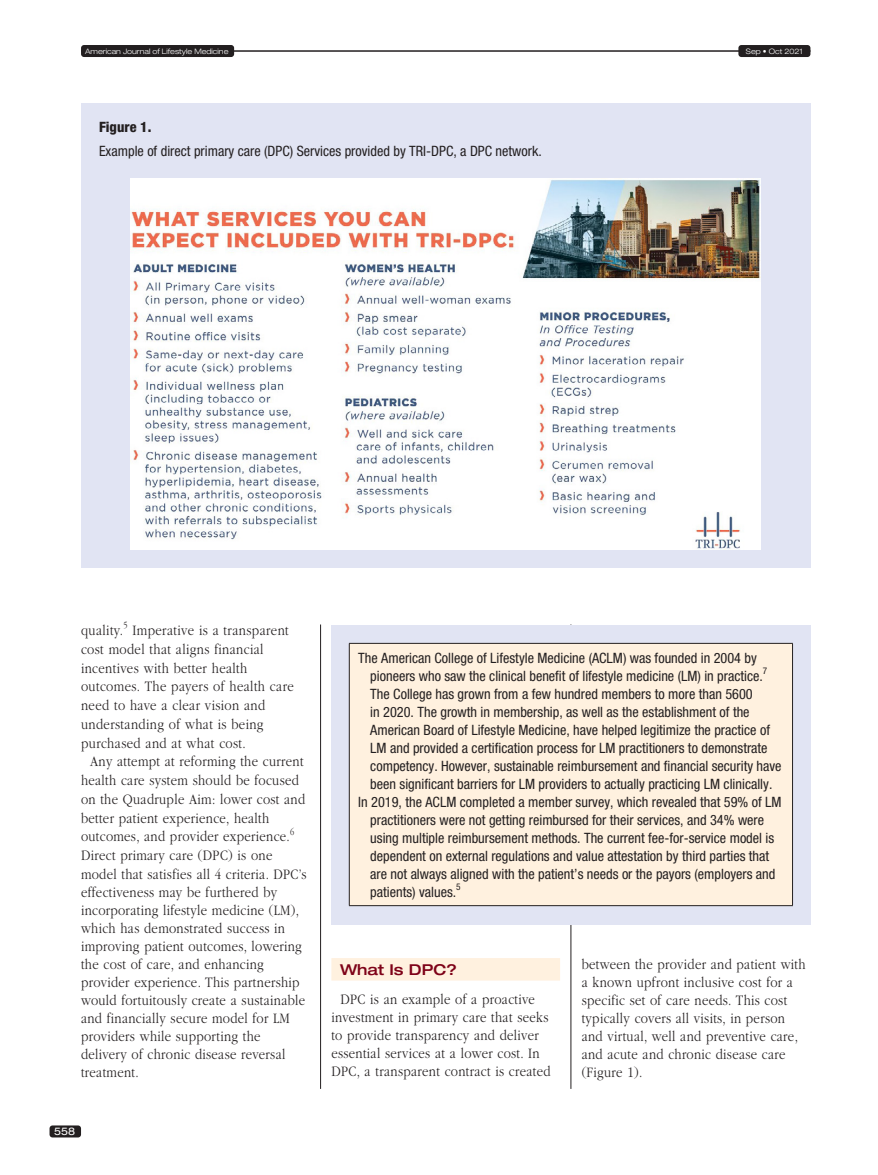
<style>
.page{position:relative;width:878px;height:1175px;background:#fff}
.page>*{position:absolute;margin:0;border:0;box-sizing:border-box;transform-origin:0 0}
.t1{font:300 15px/18px "ITC Garamond Std";letter-spacing:.025em;color:#231f20;scale:.85 1}
.t2{font:500 expanded 15px "Helvetica Neue LT Std";color:#7e0218}
.t3{font:condensed 14.25px "Helvetica Neue LT Std";color:#231f20}
.t4{font:800 condensed 14.25px "Helvetica Neue LT Std";color:#231f20}
.t5{font:expanded 10.5px "Helvetica Neue LT Std";color:#fff}
.t6{font:300 9.75px "ITC Garamond Std";color:#231f20;scale:.85 1}
.t7{font:300 expanded 7.5px "Helvetica Neue LT Std";color:#fff}
</style>
<div class="page">
<div style="left:50px;top:1125px;width:31px;height:12px;background:#231f20;border-radius:3px"></div>
<hr style="left:81px;top:50px;width:729px;height:2px;background:#231f20">
<div style="left:81px;top:45px;width:153px;height:12px;background:#231f20;border-radius:3px"></div>
<div style="left:738px;top:45px;width:72px;height:12px;background:#231f20;border-radius:3px"></div>
<hr style="left:570px;top:624px;width:1px;height:464px;background:#231f20">
<hr style="left:320px;top:624px;width:1px;height:464px;background:#231f20">
<div style="left:331px;top:958px;width:229px;height:22px;background:#fff1df"></div>
<div style="left:81px;top:104px;width:729px;height:464px;background:#e1e4f3"></div>
<img style="left:130px;top:178px;width:630px;height:372px">
<div style="left:331px;top:625px;width:479px;height:299px;background:#e1e4f3"></div>
<div style="left:349px;top:643px;width:443px;height:262px;background:#fff1df"></div>
<hr style="left:349px;top:643px;width:443px;height:1px;background:#231f20">
<hr style="left:349px;top:643px;width:1px;height:262px;background:#231f20">
<hr style="left:792px;top:643px;width:1px;height:262px;background:#231f20">
<hr style="left:349px;top:905px;width:443px;height:1px;background:#231f20">
<p class="t7" style="left:746px;top:47px;width:58px">Sep • Oct 2021</p>
<p class="t7" style="left:86px;top:47px;width:145px">American Journal of Lifestyle Medicine</p>
<p class="t7" style="left:742px;top:47px;width:65px">Mon • Mon XXXX</p>
<p class="t4" style="left:99px;top:118px;width:54px">Figure 1.</p>
<p class="t3" style="left:99px;top:143px;width:444px">Example of direct primary care (DPC) Services provided by TRI-DPC, a DPC network.</p>
<p class="t1" style="left:81px;top:621px;width:51px">quality.</p>
<p class="t6" style="left:124px;top:620px;width:6px">5</p>
<p class="t1" style="left:81px;top:621px;width:252px;line-height:18.8px;text-indent:51px">Imperative is a transparent cost model that aligns financial incentives with better health outcomes. The payers of health care need to have a clear vision and understanding of what is being purchased and at what cost.</p>
<p class="t1" style="left:81px;top:752px;width:265px;line-height:18.8px;text-indent:9px">Any attempt at reforming the current health care system should be focused on the Quadruple Aim: lower cost and better patient experience, health outcomes, and provider experience.</p>
<p class="t6" style="left:290px;top:826px;width:6px">6</p>
<p class="t1" style="left:81px;top:846px;width:267px">Direct primary care (DPC) is one model that satisfies all 4 criteria. DPC’s effectiveness may be furthered by incorporating lifestyle medicine (LM), which has demonstrated success in improving patient outcomes, lowering the cost of care, and enhancing provider experience. This partnership would fortuitously create a sustainable and financially secure model for LM providers while supporting the delivery of chronic disease reversal treatment.</p>
<p class="t5" style="left:54px;top:1125px;width:23px">558</p>
<p class="t5" style="left:56px;top:1125px;width:9px">2</p>
<p class="t3" style="left:358px;top:649px;width:400px">The American College of Lifestyle Medicine (ACLM) was founded in 2004 by</p>
<p class="t3" style="left:370px;top:667px;width:398px">pioneers who saw the clinical benefit of lifestyle medicine (LM) in practice.<sup>7</sup></p>
<p class="t3" style="left:370px;top:685px;width:384px">The College has grown from a few hundred members to more than 5600</p>
<p class="t3" style="left:370px;top:703px;width:381px">in 2020. The growth in membership, as well as the establishment of the</p>
<p class="t3" style="left:370px;top:721px;width:401px">American Board of Lifestyle Medicine, have helped legitimize the practice of</p>
<p class="t3" style="left:370px;top:739px;width:399px">LM and provided a certification process for LM practitioners to demonstrate</p>
<p class="t3" style="left:370px;top:757px;width:413px">competency. However, sustainable reimbursement and financial security have</p>
<p class="t3" style="left:370px;top:775px;width:403px">been significant barriers for LM providers to actually practicing LM clinically.</p>
<p class="t3" style="left:358px;top:793px;width:425px">In 2019, the ACLM completed a member survey, which revealed that 59% of LM</p>
<p class="t3" style="left:370px;top:811px;width:395px">practitioners were not getting reimbursed for their services, and 34% were</p>
<p class="t3" style="left:370px;top:829px;width:405px">using multiple reimbursement methods. The current fee-for-service model is</p>
<p class="t3" style="left:370px;top:847px;width:400px">dependent on external regulations and value attestation by third parties that</p>
<p class="t3" style="left:370px;top:865px;width:406px">are not always aligned with the patient’s needs or the payors (employers and</p>
<p class="t3" style="left:370px;top:883px;width:92px">patients) values.<sup>5</sup></p>
<p class="t2" style="left:340px;top:960px;width:118px">What Is DPC?</p>
<p class="t1" style="left:331px;top:991px;width:259px;text-indent:9px">DPC is an example of a proactive investment in primary care that seeks to provide transparency and deliver essential services at a lower cost. In DPC, a transparent contract is created</p>
<p class="t1" style="left:581px;top:955px;width:265px">between the provider and patient with a known upfront inclusive cost for a specific set of care needs. This cost typically covers all visits, in person and virtual, well and preventive care, and acute and chronic disease care (Figure 1).</p>
</div>
